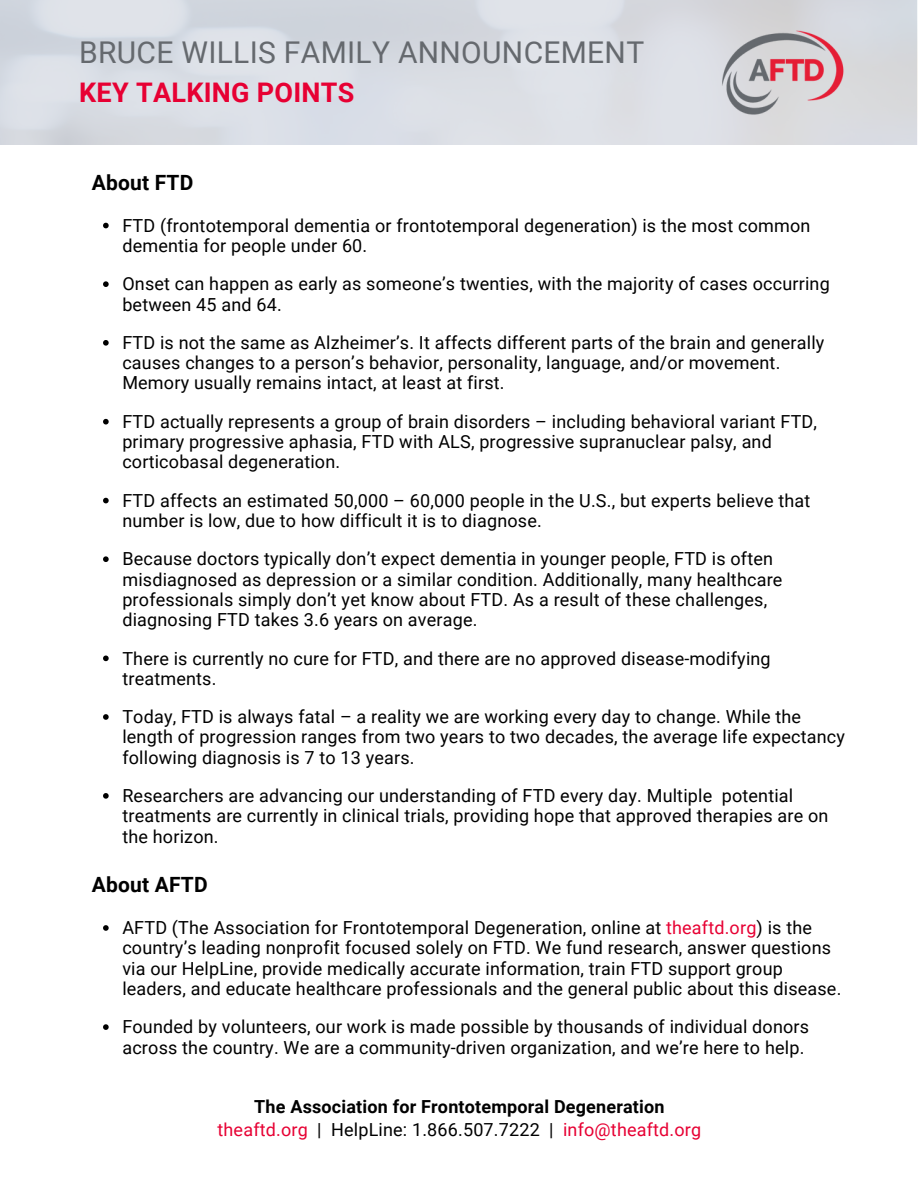
<style>
.page{position:relative;width:918px;height:1188px;background:#fff}
.page>*{position:absolute;margin:0;border:0;box-sizing:border-box;transform-origin:0 0}
.t1{font:30px "Roboto";letter-spacing:.01em;color:#65696e}
.t2{font:700 27px "Roboto";letter-spacing:.01em;color:#e70033}
.t3{font:700 21px "Roboto";letter-spacing:.01em;color:#000}
.t4{font:18px/20.2px "Roboto";letter-spacing:.01em;color:#000}
.t5{font:18px "Roboto";letter-spacing:.01em;color:#e70033}
.t6{font:700 18px "Roboto";letter-spacing:.01em;color:#000}
.s1{color:#e70033}
.s2{color:#000}
</style>
<div class="page">
<svg style="left:103px;top:223px;width:6px;height:5px"></svg>
<svg style="left:103px;top:281px;width:6px;height:6px"></svg>
<svg style="left:103px;top:340px;width:6px;height:6px"></svg>
<svg style="left:103px;top:419px;width:6px;height:6px"></svg>
<svg style="left:103px;top:498px;width:6px;height:5px"></svg>
<svg style="left:103px;top:556px;width:6px;height:6px"></svg>
<svg style="left:103px;top:656px;width:6px;height:5px"></svg>
<svg style="left:103px;top:714px;width:6px;height:6px"></svg>
<svg style="left:103px;top:793px;width:6px;height:6px"></svg>
<svg style="left:103px;top:925px;width:6px;height:6px"></svg>
<svg style="left:103px;top:1024px;width:6px;height:6px"></svg>
<img style="left:721px;top:28px;width:125px;height:88px">
<h1 class="t1" style="left:79px;top:35px;width:567px">BRUCE WILLIS FAMILY ANNOUNCEMENT</h1>
<h2 class="t2" style="left:79px;top:77px;width:277px">KEY TALKING POINTS</h2>
<p class="t3" style="left:92px;top:170px;width:103px">About FTD</p>
<p class="t4" style="left:122px;top:215px;width:690px">FTD (frontotemporal dementia or frontotemporal degeneration) is the most common dementia for people under 60.</p>
<p class="t4" style="left:122px;top:274px;width:709px">Onset can happen as early as someone’s twenties, with the majority of cases occurring between 45 and 64.</p>
<p class="t4" style="left:122px;top:333px;width:704px">FTD is not the same as Alzheimer’s. It affects different parts of the brain and generally causes changes to a person’s behavior, personality, language, and/or movement.<br>Memory usually remains intact, at least at first.</p>
<p class="t4" style="left:122px;top:412px;width:696px">FTD actually represents a group of brain disorders – including behavioral variant FTD, primary progressive aphasia, FTD with ALS, progressive supranuclear palsy, and corticobasal degeneration.</p>
<p class="t4" style="left:122px;top:490px;width:690px">FTD affects an estimated 50,000 – 60,000 people in the U.S., but experts believe that number is low, due to how difficult it is to diagnose.</p>
<p class="t4" style="left:122px;top:549px;width:662px">Because doctors typically don’t expect dementia in younger people, FTD is often misdiagnosed as depression or a similar condition. Additionally, many healthcare professionals simply don’t yet know about FTD. As a result of these challenges, diagnosing FTD takes 3.6 years on average.</p>
<p class="t4" style="left:122px;top:648px;width:650px">There is currently no cure for FTD, and there are no approved disease-modifying treatments.</p>
<p class="t4" style="left:122px;top:707px;width:724px">Today, FTD is always fatal – a reality we are working every day to change. While the length of progression ranges from two years to two decades, the average life expectancy following diagnosis is 7 to 13 years.</p>
<p class="t4" style="left:122px;top:786px;width:708px">Researchers are advancing our understanding of FTD every day. Multiple potential treatments are currently in clinical trials, providing hope that approved therapies are on the horizon.</p>
<p class="t3" style="left:92px;top:873px;width:117px">About AFTD</p>
<p class="t4" style="left:122px;top:918px;width:721px">AFTD (The Association for Frontotemporal Degeneration, online at <span class="s1">theaftd.org</span>) is the country’s leading nonprofit focused solely on FTD. We fund research, answer questions via our HelpLine, provide medically accurate information, train FTD support group leaders, and educate healthcare professionals and the general public about this disease.</p>
<p class="t4" style="left:122px;top:1017px;width:688px">Founded by volunteers, our work is made possible by thousands of individual donors across the country. We are a community-driven organization, and we’re here to help.</p>
<p class="t6" style="left:254px;top:1096px;width:412px">The Association for Frontotemporal Degeneration</p>
<p class="t5" style="left:218px;top:1119px;width:485px">theaftd.org <span class="s2">| HelpLine: 1.866.507.7222 |</span> info@theaftd.org</p>
</div>
